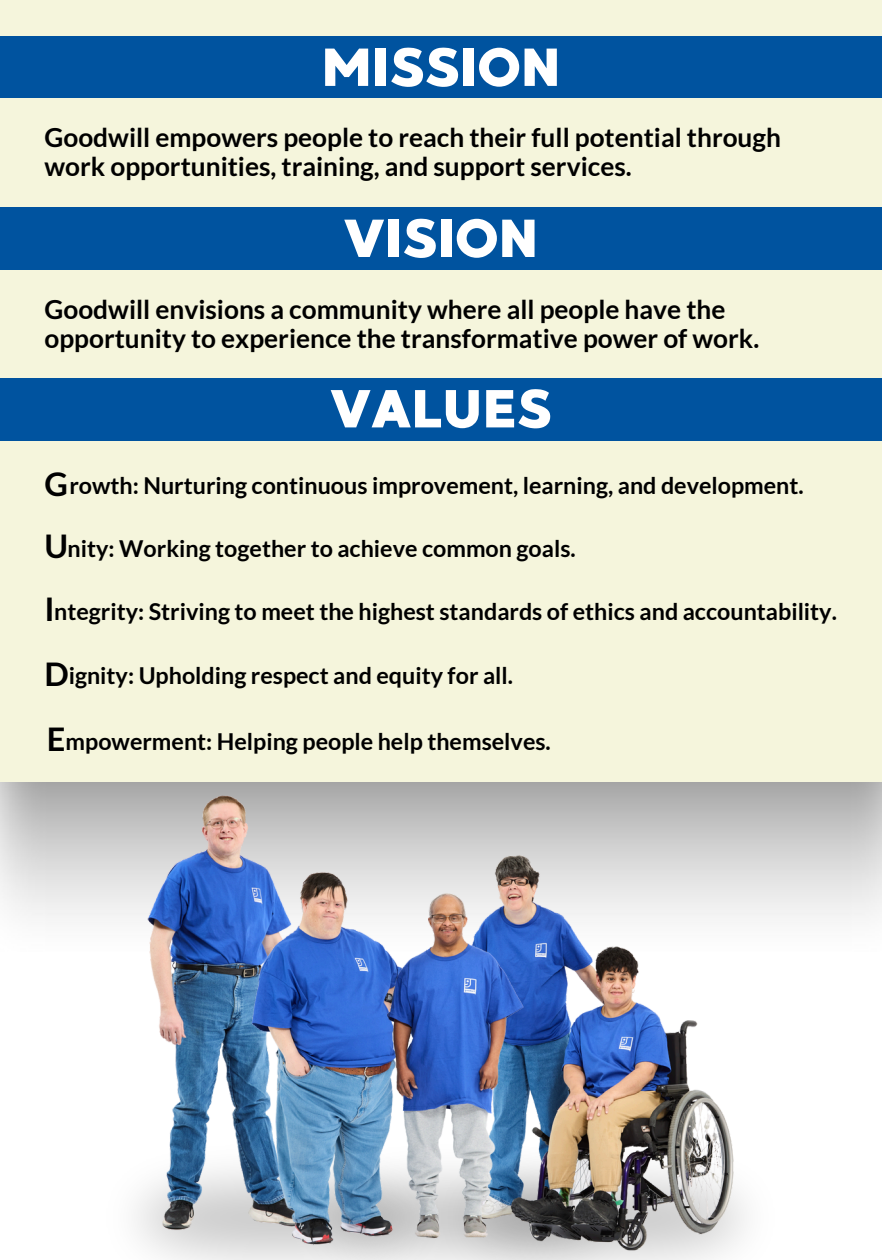
<style>
.page{position:relative;width:882px;height:1260px;background:#f5f5dc}
.page>*{position:absolute;margin:0;border:0;box-sizing:border-box;transform-origin:0 0}
.t1{font:53.38px "MADE Good Time Grotesk";color:#fff}
.t2{font:700 32.55px "Lato";color:#000}
.t3{font:700 26.25px/28.9px "Lato";color:#000}
.t4{font:700 23.28px "Lato";color:#000}
</style>
<div class="page">
<svg style="left:0;top:782px;width:882px;height:478px;background:#f2f2f2"></svg>
<img style="left:131px;top:782px;width:257px;height:478px">
<img style="left:388px;top:782px;width:390px;height:478px">
<div style="left:0;top:207px;width:882px;height:63px;background:#00539f"></div>
<div style="left:0;top:378px;width:882px;height:63px;background:#00539f"></div>
<div style="left:0;top:36px;width:882px;height:62px;background:#00539f"></div>
<p class="t1" style="left:321px;top:33px;width:241px">MISSION</p>
<h1 class="t3" style="left:44px;top:123px;width:738px">Goodwill empowers people to reach their full potential through work opportunities, training, and support services.</h1>
<p class="t1" style="left:344px;top:204px;width:196px">VISION</p>
<p class="t3" style="left:44px;top:295px;width:716px">Goodwill envisions a community where all people have the opportunity to experience the transformative power of work.</p>
<p class="t1" style="left:330px;top:375px;width:223px">VALUES</p>
<p class="t2" style="left:44px;top:464px;width:25px">G</p>
<p class="t2" style="left:44px;top:526px;width:25px">U</p>
<p class="t4" style="left:69px;top:471px;width:736px">rowth: Nurturing continuous improvement, learning, and development.</p>
<p class="t4" style="left:68px;top:534px;width:510px">nity: Working together to achieve common goals.</p>
<p class="t2" style="left:44px;top:589px;width:12px">I</p>
<p class="t4" style="left:54px;top:597px;width:784px">ntegrity: Striving to meet the highest standards of ethics and accountability.</p>
<p class="t2" style="left:44px;top:654px;width:26px">D</p>
<p class="t4" style="left:69px;top:661px;width:446px">ignity: Upholding respect and equity for all.</p>
<p class="t2" style="left:47px;top:719px;width:20px">E</p>
<p class="t4" style="left:66px;top:727px;width:487px">mpowerment: Helping people help themselves.</p>
</div>
